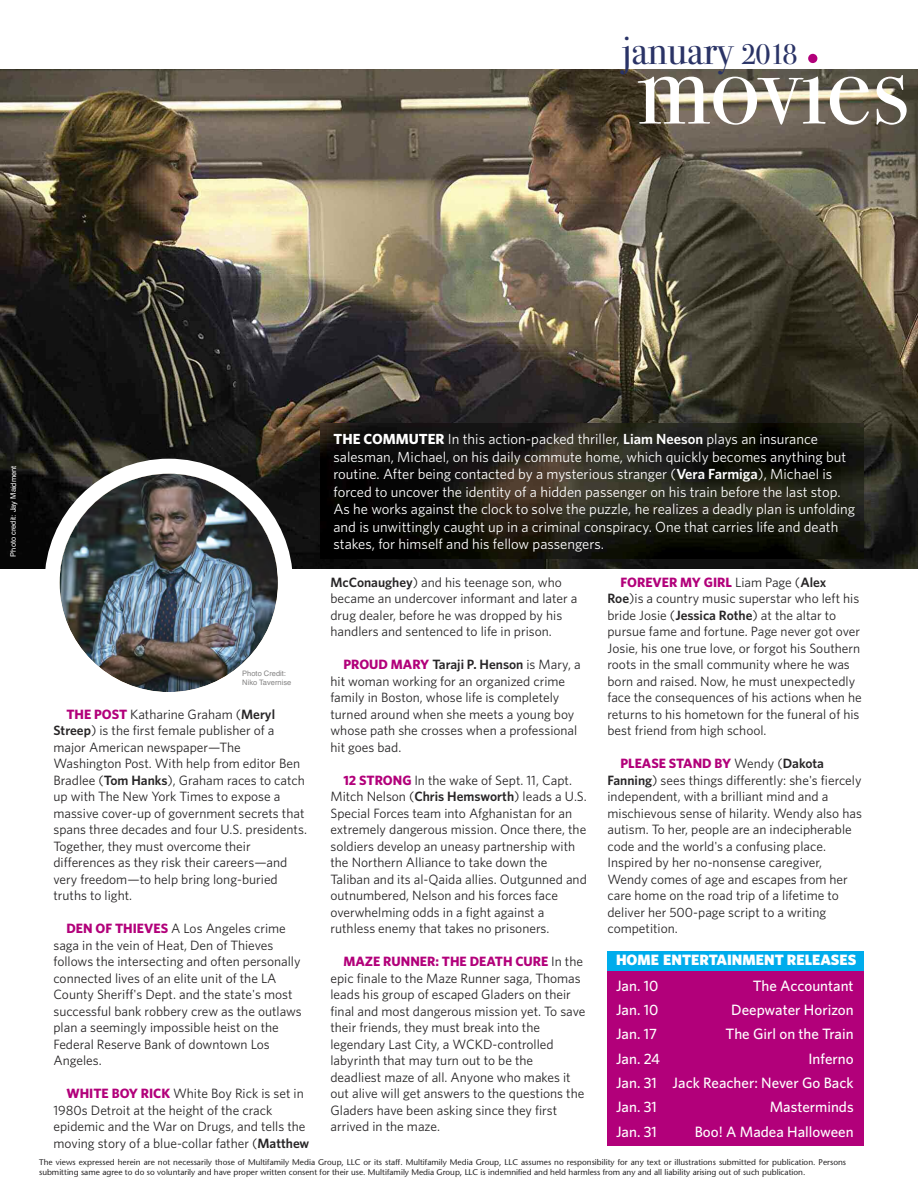
<style>
.page{position:relative;width:918px;height:1188px;background:#fff}
.page>*{position:absolute;margin:0;border:0;box-sizing:border-box;transform-origin:0 0}
.t1{font:104.55px "Bodoni Svty Two ITCTT Book";color:#fff}
.t2{font:40.65px "Bodoni Svty Two ITCTT Book";color:#2a3366}
.t3{font:500 15px/24.3px "Whitney";color:#fff;text-align:justify}
.t4{font:900 15px "Whitney";color:#fff}
.t5{font:14.7px/17.5px "Whitney";color:#fff}
.t6{font:13.5px/16.5px "Whitney";color:#272526}
.t7{font:8.25px/9.9px "Stone Sans";color:#272526}
.t8{font:7.5px/9px "Helvetica";color:#848383}
.t9{font:7.5px "Helvetica";letter-spacing:-.005em;color:#fff}
.s1{font-size:28.5px}
.s2{font-weight:700;color:#b2007a}
.s3{font-weight:600}
.s4{font-weight:700}
</style>
<div class="page">
<img style="left:0;top:70px;width:918px;height:499px">
<img style="left:320px;top:423px;width:544px;height:136px">
<img style="left:45px;top:459px;width:248px;height:233px">
<div style="left:608px;top:971px;width:256px;height:175px;background:#b2007a"></div>
<div style="left:608px;top:951px;width:256px;height:20px;background:#00acec"></div>
<div style="left:808px;top:54px;width:9px;height:9px;background:#b2007a;border-radius:50%"></div>
<h2 class="t2" style="left:622px;top:17px;width:177px">january <span class="s1">2018</span></h2>
<h1 class="t1" style="left:637px;top:2px;width:274px">m ovies</h1>
<p class="t9" style="left:9px;top:557px;width:92px;rotate:-90deg">Photo credit: Jay Maidment</p>
<p class="t8" style="left:242px;top:668px;width:51px">Photo Credit:<br>Niko Tavernise</p>
<p class="t6" style="left:53px;top:707px;width:255px;text-indent:13px"><span class="s2">THE POST</span> Katharine Graham (<span class="s3">Meryl Streep</span>) is the first female publisher of a major American newspaper—The Washington Post. With help from editor Ben Bradlee (<span class="s3">Tom Hanks</span>), Graham races to catch up with The New York Times to expose a massive cover-up of government secrets that spans three decades and four U.S. presidents.<br>Together, they must overcome their differences as they risk their careers—and very freedom—to help bring long-buried truths to light.</p>
<p class="t6" style="left:53px;top:922px;width:250px;text-indent:13px"><span class="s2">DEN OF THIEVES</span> A Los Angeles crime saga in the vein of Heat, Den of Thieves follows the intersecting and often personally connected lives of an elite unit of the LA County Sheriff's Dept. and the state's most successful bank robbery crew as the outlaws plan a seemingly impossible heist on the Federal Reserve Bank of downtown Los Angeles.</p>
<p class="t6" style="left:53px;top:1087px;width:257px;text-indent:13px"><span class="s2">WHITE BOY RICK</span> White Boy Rick is set in 1980s Detroit at the height of the crack epidemic and the War on Drugs, and tells the moving story of a blue-collar father (<span class="s3">Matthew</span></p>
<p class="t5" style="left:333px;top:432px;width:523px"><span class="s4">THE COMMUTER</span> In this action-packed thriller, <span class="s3">Liam Neeson</span> plays an insurance salesman, Michael, on his daily commute home, which quickly becomes anything but routine. After being contacted by a mysterious stranger (<span class="s3">Vera Farmiga</span>), Michael is forced to uncover the identity of a hidden passenger on his train before the last stop.<br>As he works against the clock to solve the puzzle, he realizes a deadly plan is unfolding and is unwittingly caught up in a criminal conspiracy. One that carries life and death stakes, for himself and his fellow passengers.</p>
<p class="t6" style="left:330px;top:575px;width:248px"><span class="s3">McConaughey</span>) and his teenage son, who became an undercover informant and later a drug dealer, before he was dropped by his handlers and sentenced to life in prison.</p>
<p class="t6" style="left:330px;top:658px;width:252px;text-indent:13px"><span class="s2">PROUD MARY</span> <span class="s3">Taraji P. Henson</span> is Mary, a hit woman working for an organized crime family in Boston, whose life is completely turned around when she meets a young boy whose path she crosses when a professional hit goes bad.</p>
<p class="t6" style="left:330px;top:773px;width:258px;text-indent:13px"><span class="s2">12 STRONG</span> In the wake of Sept. 11, Capt.<br>Mitch Nelson (<span class="s3">Chris Hemsworth</span>) leads a U.S.<br>Special Forces team into Afghanistan for an extremely dangerous mission. Once there, the soldiers develop an uneasy partnership with the Northern Alliance to take down the Taliban and its al-Qaida allies. Outgunned and outnumbered, Nelson and his forces face overwhelming odds in a fight against a ruthless enemy that takes no prisoners.</p>
<p class="t6" style="left:330px;top:955px;width:257px;text-indent:13px"><span class="s2">MAZE RUNNER: THE DEATH CURE</span> In the epic finale to the Maze Runner saga, Thomas leads his group of escaped Gladers on their final and most dangerous mission yet. To save their friends, they must break into the legendary Last City, a WCKD-controlled labyrinth that may turn out to be the deadliest maze of all. Anyone who makes it out alive will get answers to the questions the Gladers have been asking since they first arrived in the maze.</p>
<p class="t6" style="left:607px;top:575px;width:256px;text-indent:13px"><span class="s2">FOREVER MY GIRL</span> Liam Page (<span class="s3">Alex Roe</span>)is a country music superstar who left his bride Josie (<span class="s3">Jessica Rothe</span>) at the altar to pursue fame and fortune. Page never got over Josie, his one true love, or forgot his Southern roots in the small community where he was born and raised. Now, he must unexpectedly face the consequences of his actions when he returns to his hometown for the funeral of his best friend from high school.</p>
<p class="t6" style="left:607px;top:757px;width:256px;text-indent:13px"><span class="s2">PLEASE STAND BY</span> Wendy (<span class="s3">Dakota Fanning</span>) sees things differently: she's fiercely independent, with a brilliant mind and a mischievous sense of hilarity. Wendy also has autism. To her, people are an indecipherable code and the world's a confusing place.<br>Inspired by her no-nonsense caregiver, Wendy comes of age and escapes from her care home on the road trip of a lifetime to deliver her 500-page script to a writing competition.</p>
<p class="t4" style="left:616px;top:954px;width:242px">HOME ENTERTAINMENT RELEASES</p>
<p class="t3" style="left:616px;top:975px;width:44px">Jan. 10</p>
<p class="t3" style="left:753px;top:975px;width:102px">The Accountant</p>
<p class="t3" style="left:616px;top:999px;width:44px">Jan. 10</p>
<p class="t3" style="left:731px;top:999px;width:124px">Deepwater Horizon</p>
<p class="t3" style="left:616px;top:1023px;width:42px">Jan. 17</p>
<p class="t3" style="left:726px;top:1023px;width:130px">The Girl on the Train</p>
<p class="t3" style="left:616px;top:1048px;width:45px">Jan. 24</p>
<p class="t3" style="left:616px;top:1048px;width:239px;text-indent:192px">Inferno Jan. 31 Jack Reacher: Never Go Back Jan. 31</p>
<p class="t3" style="left:770px;top:1096px;width:85px">Masterminds</p>
<p class="t3" style="left:616px;top:1121px;width:42px">Jan. 31</p>
<p class="t3" style="left:695px;top:1121px;width:160px">Boo! A Madea Halloween</p>
<p class="t7" style="left:39px;top:1158px;width:809px">The views expressed herein are not necessarily those of Multifamily Media Group, LLC or its staff. Multifamily Media Group, LLC assumes no responsibility for any text or illustrations submitted for publication. Persons submitting same agree to do so voluntarily and have proper written consent for their use. Multifamily Media Group, LLC is indemnified and held harmless from any and all liability arising out of such publication.</p>
</div>
